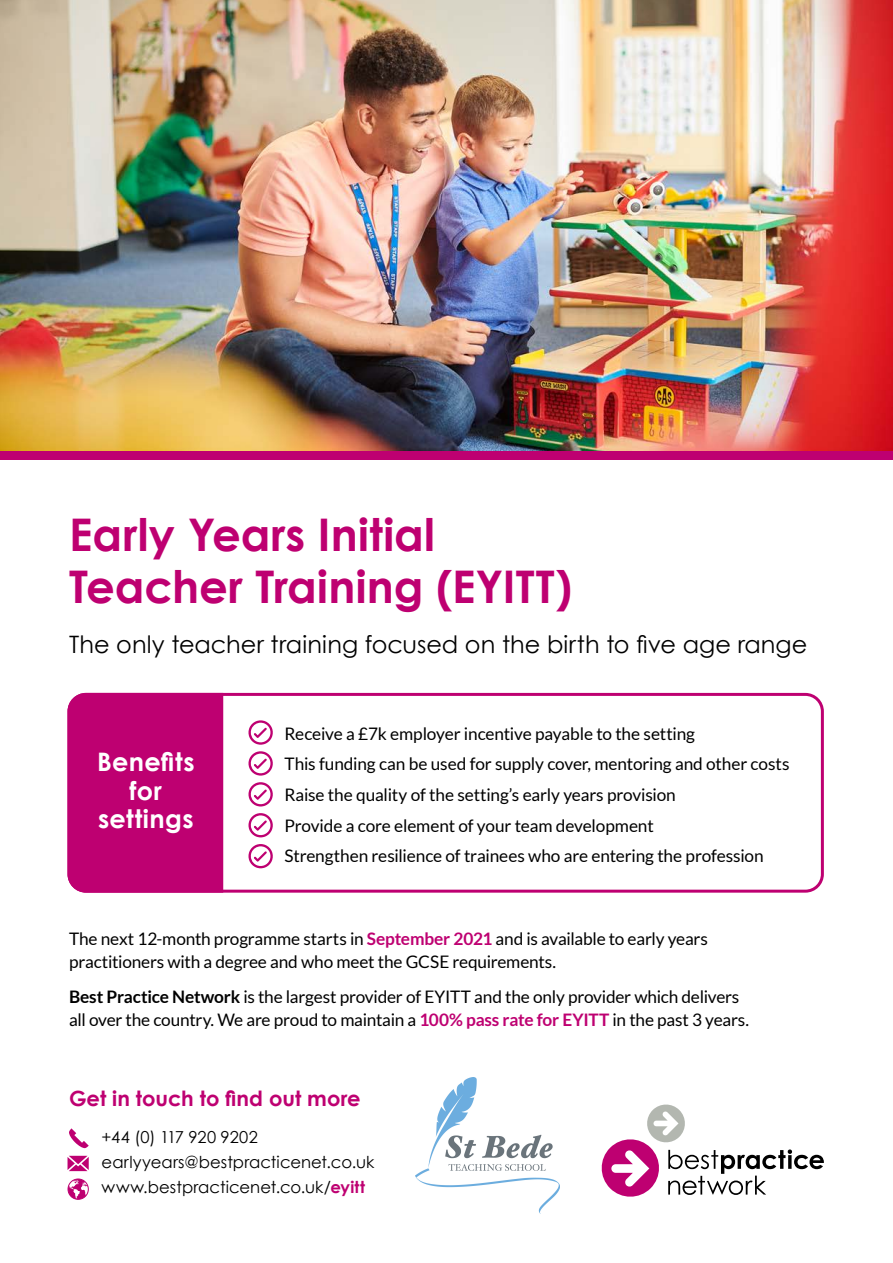
<style>
.page{position:relative;width:893px;height:1263px;background:#fff}
.page>*{position:absolute;margin:0;border:0;box-sizing:border-box;transform-origin:0 0}
.t1{font:700 45px/52.5px "Century Gothic";letter-spacing:.005em;color:#be0071}
.t2{font:700 25.5px/28.5px "Century Gothic";letter-spacing:.015em;color:#fff;text-align:center}
.t3{font:24px "Century Gothic";color:#000}
.t4{font:700 21px "Century Gothic";color:#be0071}
.t5{font:17.25px/30.8px "Lato";letter-spacing:-.01em;color:#000}
.t6{font:16.5px/25.5px "Century Gothic";letter-spacing:.005em;color:#000}
.s1{font-weight:700;color:#be0071}
.s2{font-weight:700}
</style>
<div class="page">
<div style="left:0;top:436px;width:893px;height:24px;background:#be0071"></div>
<div style="left:68px;top:693px;width:756px;height:200px;border:3px solid #be0071;border-radius:17px"></div>
<img style="left:0;top:0;width:893px;height:450px">
<svg style="left:601px;top:1104px;width:223px;height:93px"></svg>
<svg style="left:248px;top:720px;width:25px;height:25px"></svg>
<svg style="left:248px;top:813px;width:25px;height:24px"></svg>
<svg style="left:248px;top:751px;width:25px;height:25px"></svg>
<svg style="left:248px;top:844px;width:25px;height:24px"></svg>
<svg style="left:248px;top:782px;width:25px;height:24px"></svg>
<svg style="left:68px;top:1156px;width:21px;height:15px"></svg>
<svg style="left:69px;top:1128px;width:20px;height:20px"></svg>
<div style="left:68px;top:1178px;width:21px;height:22px;border:1px solid #be0071;border-radius:50%"></div>
<svg style="left:68px;top:1179px;width:20px;height:20px"></svg>
<div style="left:67px;top:692px;width:158px;height:201px;background:#be0071"></div>
<img style="left:415px;top:1077px;width:144px;height:136px">
<h1 class="t1" style="left:69px;top:507px;width:505px">Early Years Initial<br>Teacher Training (EYITT)</h1>
<h3 class="t3" style="left:69px;top:630px;width:740px">The only teacher training focused on the birth to five age range</h3>
<h2 class="t2" style="left:97px;top:747px;width:99px">Benefits for settings</h2>
<p class="t5" style="left:285px;top:718px;width:506px">Receive a £7k employer incentive payable to the setting<br>This funding can be used for supply cover, mentoring and other costs Raise the quality of the setting’s early years provision<br>Provide a core element of your team development<br>Strengthen resilience of trainees who are entering the profession</p>
<p class="t5" style="left:69px;top:928px;width:640px;line-height:22.5px">The next 12-month programme starts in <span class="s1">September 2021</span> and is available to early years practitioners with a degree and who meet the GCSE requirements.</p>
<p class="t5" style="left:69px;top:985px;width:681px;line-height:22.5px"><span class="s2">Best Practice Network</span> is the largest provider of EYITT and the only provider which delivers all over the country. We are proud to maintain a <span class="s1">100% pass rate for EYITT</span> in the past 3 years.</p>
<p class="t4" style="left:69px;top:1085px;width:293px">Get in touch to find out more</p>
<p class="t6" style="left:102px;top:1123px;width:274px">+44 (0) 117 920 9202 earlyyears@bestpracticenet.co.uk www.bestpracticenet.co.uk/<span class="s1">eyitt</span></p>
</div>
